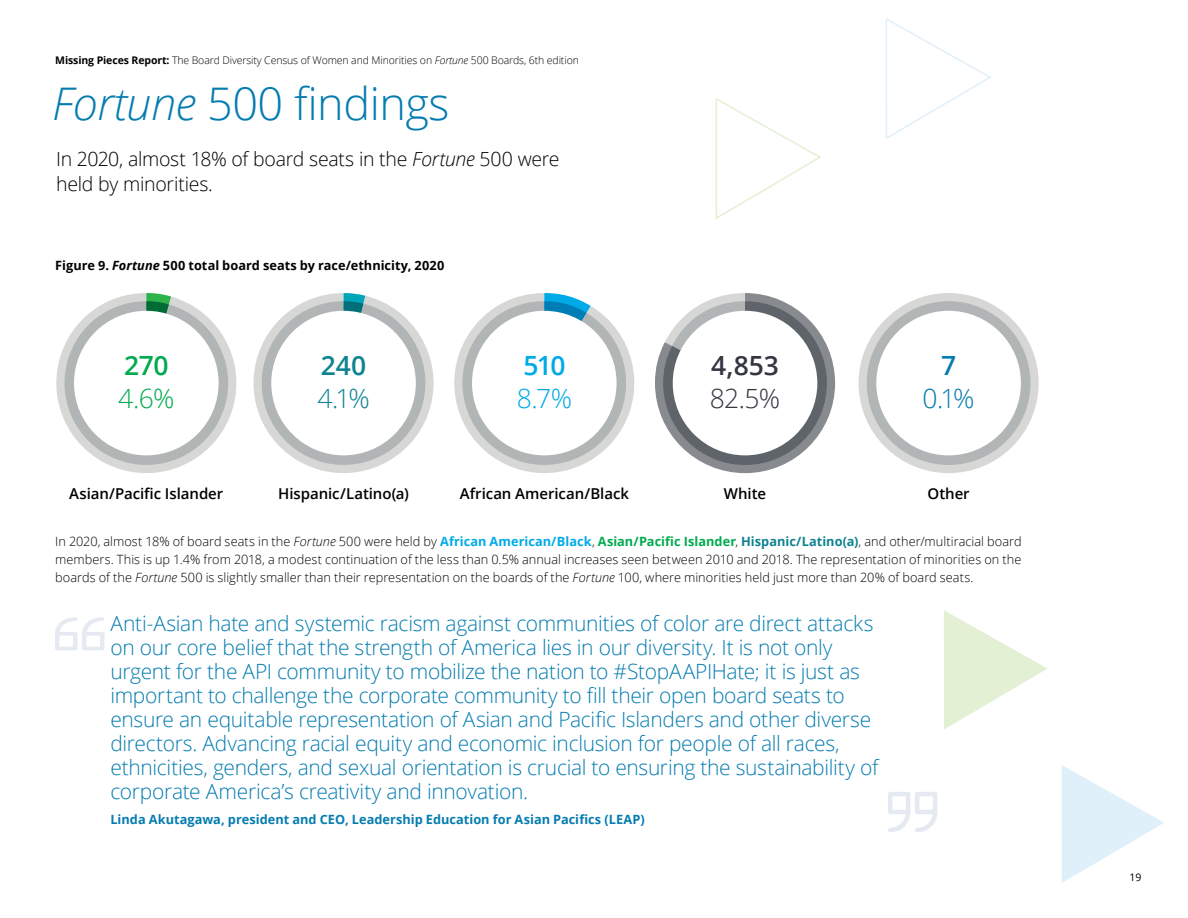
<style>
.page{position:relative;width:1188px;height:918px;background:#fff}
.page>*{position:absolute;margin:0;border:0;box-sizing:border-box;transform-origin:0 0}
.t1{font:300 45px "Open Sans";letter-spacing:-.01em;color:#057cb0}
.t2{font:600 26.4px "Open Sans";color:#343741}
.t3{font:300 26.4px "Open Sans";color:#343741}
.t4{font:300 26.4px "Open Sans";color:#00aae7}
.t5{font:300 26.4px "Open Sans";color:#0e8390}
.t6{font:300 26.4px "Open Sans";color:#00aa4f}
.t7{font:300 26.4px "Open Sans";color:#057cb0}
.t8{font:600 26.4px "Open Sans";color:#00aae7}
.t9{font:600 26.4px "Open Sans";color:#0e8390}
.t10{font:600 26.4px "Open Sans";color:#00aa4f}
.t11{font:600 26.4px "Open Sans";color:#057cb0}
.t12{font:300 21px/24px "Open Sans";letter-spacing:-.015em;color:#057cb0}
.t13{font:300 19.5px/25.5px "Open Sans";letter-spacing:-.015em;color:#000}
.t14{font:600 15px "Open Sans";letter-spacing:-.005em;color:#000}
.t15{font:300 12.75px/18px "Open Sans";letter-spacing:.005em;color:#000;text-align:justify}
.t16{font:700 12.75px "Open Sans";letter-spacing:.005em;color:#057cb0}
.t17{font:700 12.75px "Open Sans";letter-spacing:.005em;color:#000}
.t18{font:300 10.5px "Open Sans";letter-spacing:-.01em;color:#000}
.t19{font:10.5px "Open Sans";color:#000}
.s1{font-weight:700}
.s2{font-style:italic}
.s3{font-weight:700;color:#00aae7}
.s4{font-weight:700;color:#00aa4f}
.s5{font-weight:700;color:#0e8390}
</style>
<div class="page">
<svg style="left:1062px;top:765px;width:102px;height:118px"></svg>
<svg style="left:885px;top:19px;width:106px;height:120px"></svg>
<svg style="left:944px;top:610px;width:103px;height:119px"></svg>
<svg style="left:715px;top:98px;width:106px;height:121px"></svg>
<svg style="left:454px;top:293px;width:180px;height:180px"></svg>
<div style="left:472px;top:311px;width:145px;height:144px;background:#fff;border-radius:50%"></div>
<svg style="left:655px;top:293px;width:180px;height:180px"></svg>
<div style="left:673px;top:311px;width:144px;height:144px;background:#fff;border-radius:50%"></div>
<svg style="left:254px;top:293px;width:180px;height:180px"></svg>
<div style="left:271px;top:311px;width:145px;height:144px;background:#fff;border-radius:50%"></div>
<svg style="left:56px;top:293px;width:180px;height:180px"></svg>
<div style="left:74px;top:311px;width:145px;height:144px;background:#fff;border-radius:50%"></div>
<div style="left:859px;top:293px;width:180px;height:180px;background:#d7d8d6;border-radius:90px"></div>
<div style="left:867px;top:301px;width:163px;height:164px;background:#b2b5b6;border-radius:82px"></div>
<div style="left:876px;top:311px;width:145px;height:144px;background:#fff;border-radius:50%"></div>
<svg style="left:55px;top:617px;width:49px;height:33px"></svg>
<svg style="left:888px;top:792px;width:49px;height:40px"></svg>
<p class="t18" style="left:55px;top:53px;width:525px"><span class="s1">Missing Pieces Report:</span> The Board Diversity Census of Women and Minorities on <span class="s2">Fortune</span> 500 Boards, 6th edition</p>
<h1 class="t1" style="left:52px;top:73px;width:399px"><span class="s2">Fortune</span> 500 findings</h1>
<p class="t13" style="left:56px;top:145px;width:505px">In 2020, almost 18% of board seats in the <span class="s2">Fortune</span> 500 were held by minorities.</p>
<p class="t17" style="left:55px;top:256px;width:391px">Figure 9. <span class="s2">Fortune</span> 500 total board seats by race/ethnicity, 2020</p>
<p class="t10" style="left:124px;top:347px;width:46px">270</p>
<p class="t6" style="left:118px;top:380px;width:58px">4.6%</p>
<p class="t9" style="left:321px;top:347px;width:47px">240</p>
<p class="t5" style="left:317px;top:380px;width:54px">4.1%</p>
<p class="t8" style="left:523px;top:347px;width:44px">510</p>
<p class="t4" style="left:517px;top:380px;width:57px">8.7%</p>
<p class="t2" style="left:711px;top:347px;width:69px">4,853</p>
<p class="t3" style="left:710px;top:380px;width:72px">82.5%</p>
<p class="t11" style="left:941px;top:347px;width:17px">7</p>
<p class="t7" style="left:923px;top:380px;width:54px">0.1%</p>
<p class="t14" style="left:69px;top:483px;width:156px">Asian/Pacific Islander</p>
<p class="t14" style="left:278px;top:483px;width:132px">Hispanic/Latino(a)</p>
<p class="t14" style="left:460px;top:483px;width:171px">African American/Black</p>
<p class="t14" style="left:724px;top:483px;width:44px">White</p>
<p class="t14" style="left:927px;top:483px;width:44px">Other</p>
<p class="t15" style="left:55px;top:532px;width:968px">In 2020, almost 18% of board seats in the <span class="s2">Fortune</span> 500 were held by <span class="s3">African American/Black</span>, <span class="s4">Asian/Pacific Islander</span>, <span class="s5">Hispanic/Latino(a)</span>, and other/multiracial board members. This is up 1.4% from 2018, a modest continuation of the less than 0.5% annual increases seen between 2010 and 2018. The representation of minorities on the boards of the <span class="s2">Fortune</span> 500 is slightly smaller than their representation on the boards of the <span class="s2">Fortune</span> 100, where minorities held just more than 20% of board seats.</p>
<p class="t12" style="left:110px;top:611px;width:769px">Anti-Asian hate and systemic racism against communities of color are direct attacks on our core belief that the strength of America lies in our diversity. It is not only urgent for the API community to mobilize the nation to #StopAAPIHate; it is just as important to challenge the corporate community to fill their open board seats to ensure an equitable representation of Asian and Pacific Islanders and other diverse directors. Advancing racial equity and economic inclusion for people of all races, ethnicities, genders, and sexual orientation is crucial to ensuring the sustainability of corporate America’s creativity and innovation.</p>
<p class="t16" style="left:110px;top:810px;width:536px">Linda Akutagawa, president and CEO, Leadership Education for Asian Pacifics (LEAP)</p>
<p class="t19" style="left:1130px;top:870px;width:13px">19</p>
</div>
